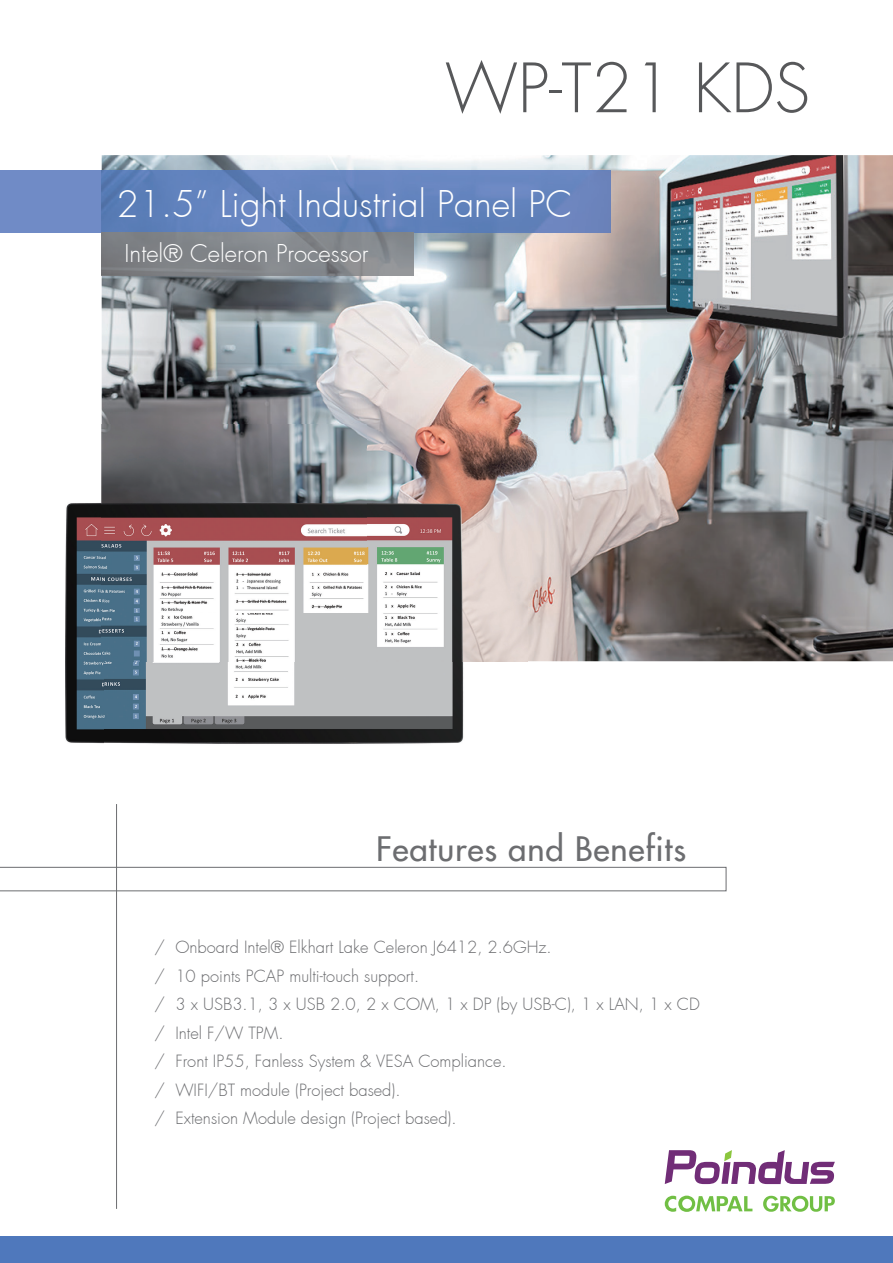
<style>
.page{position:relative;width:893px;height:1263px;background:#fff}
.page>*{position:absolute;margin:0;border:0;box-sizing:border-box;transform-origin:0 0}
.t1{font:300 66px "Futura";color:#57585a}
.t2{font:300 36px "Futura";color:#fff}
.t3{font:500 33px "Futura";letter-spacing:.025em;color:#6c6d70}
.t4{font:300 24px "Futura";color:#fff}
.t5{font:300 16.5px/28.5px "Futura";color:#6c6d70}
</style>
<div class="page">
<img style="left:102px;top:155px;width:791px;height:506px">
<img style="left:65px;top:425px;width:40px;height:319px">
<img style="left:105px;top:661px;width:423px;height:83px">
<img style="left:102px;top:425px;width:426px;height:236px">
<div style="left:0;top:170px;width:102px;height:63px;background:#708bc6"></div>
<img style="left:102px;top:170px;width:508px;height:63px">
<img style="left:102px;top:233px;width:312px;height:43px">
<svg style="left:0;top:867px;width:726px;height:24px"></svg>
<hr style="left:116px;top:804px;width:1px;height:405px;background:#6c6d70">
<div style="left:0;top:1237px;width:893px;height:26px;background:#4f78bc"></div>
<svg style="left:665px;top:1150px;width:170px;height:34px"></svg>
<svg style="left:763px;top:1196px;width:72px;height:16px"></svg>
<svg style="left:665px;top:1195px;width:87px;height:17px"></svg>
<h1 class="t1" style="left:445px;top:48px;width:367px">WP-T21 KDS</h1>
<h2 class="t2" style="left:117px;top:182px;width:457px">21.5” Light Industrial Panel PC</h2>
<h3 class="t4" style="left:125px;top:239px;width:246px">Intel® Celeron Processor</h3>
<h3 class="t3" style="left:376px;top:828px;width:311px">Features and Benefits</h3>
<p class="t5" style="left:155px;top:933px;width:547px">/ Onboard Intel® Elkhart Lake Celeron J6412, 2.6GHz.<br>/ 10 points PCAP multi-touch support.<br>/ 3 x USB3.1, 3 x USB 2.0, 2 x COM, 1 x DP (by USB-C), 1 x LAN, 1 x CD / Intel F/W TPM.<br>/ Front IP55, Fanless System &amp; VESA Compliance.<br>/ WIFI/BT module (Project based).<br>/ Extension Module design (Project based).</p>
</div>
